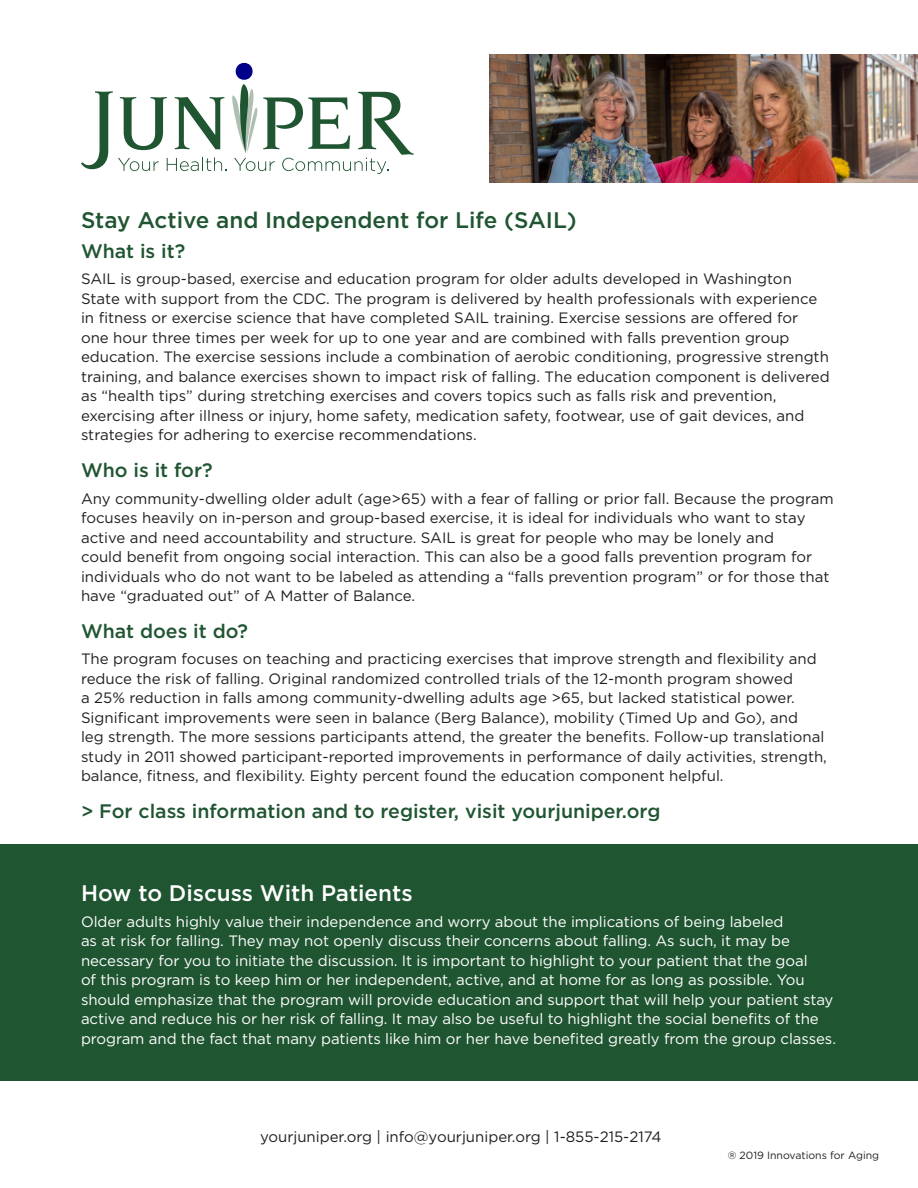
<style>
.page{position:relative;width:918px;height:1188px;background:#fff}
.page>*{position:absolute;margin:0;border:0;box-sizing:border-box;transform-origin:0 0}
.Program_Title{font:500 22.5px "Gotham";color:#205532}
.Program_Title-2{font:500 22.5px "Gotham";color:#fff}
.Subtitle{font:500 19.5px "Gotham";color:#205532}
.Main_Body_Copy{font:15px/19.5px "Gotham";color:#231f20}
.Main_Body_Copy-2{font:15px/19.5px "Gotham";letter-spacing:-.005em;color:#fff}
.Main_Body_Copy-3{font:10.5px "Gotham";color:#231f20}
</style>
<div class="page">
<div style="left:236px;top:63px;width:17px;height:17px;background:#008;border-radius:8px"></div>
<svg style="left:81px;top:91px;width:145px;height:80px"></svg>
<svg style="left:232px;top:84px;width:182px;height:90px"></svg>
<img style="left:489px;top:54px;width:429px;height:129px">
<div style="left:0;top:845px;width:918px;height:236px;background:#205532"></div>
<p class="Program_Title" style="left:81px;top:207px;width:497px">Stay Active and Independent for Life (SAIL)</p>
<p class="Subtitle" style="left:81px;top:240px;width:106px">What is it?</p>
<p class="Main_Body_Copy" style="left:81px;top:269px;width:750px">SAIL is group-based, exercise and education program for older adults developed in Washington State with support from the CDC. The program is delivered by health professionals with experience in fitness or exercise science that have completed SAIL training. Exercise sessions are offered for<br>one hour three times per week for up to one year and are combined with falls prevention group education. The exercise sessions include a combination of aerobic conditioning, progressive strength training, and balance exercises shown to impact risk of falling. The education component is delivered as “health tips” during stretching exercises and covers topics such as falls risk and prevention, exercising after illness or injury, home safety, medication safety, footwear, use of gait devices, and strategies for adhering to exercise recommendations.</p>
<p class="Subtitle" style="left:81px;top:459px;width:133px">Who is it for?</p>
<p class="Main_Body_Copy" style="left:81px;top:488px;width:754px">Any community-dwelling older adult (age&gt;65) with a fear of falling or prior fall. Because the program focuses heavily on in-person and group-based exercise, it is ideal for individuals who want to stay active and need accountability and structure. SAIL is great for people who may be lonely and<br>could benefit from ongoing social interaction. This can also be a good falls prevention program for individuals who do not want to be labeled as attending a “falls prevention program” or for those that have “graduated out” of A Matter of Balance.</p>
<p class="Subtitle" style="left:81px;top:620px;width:169px">What does it do?</p>
<p class="Main_Body_Copy" style="left:81px;top:649px;width:747px">The program focuses on teaching and practicing exercises that improve strength and flexibility and reduce the risk of falling. Original randomized controlled trials of the 12-month program showed<br>a 25% reduction in falls among community-dwelling adults age &gt;65, but lacked statistical power.<br>Significant improvements were seen in balance (Berg Balance), mobility (Timed Up and Go), and<br>leg strength. The more sessions participants attend, the greater the benefits. Follow-up translational study in 2011 showed participant-reported improvements in performance of daily activities, strength, balance, fitness, and flexibility. Eighty percent found the education component helpful.</p>
<p class="Subtitle" style="left:81px;top:800px;width:581px">&gt; For class information and to register, visit yourjuniper.org</p>
<p class="Program_Title-2" style="left:81px;top:880px;width:333px">How to Discuss With Patients</p>
<p class="Main_Body_Copy-2" style="left:81px;top:912px;width:757px">Older adults highly value their independence and worry about the implications of being labeled<br>as at risk for falling. They may not openly discuss their concerns about falling. As such, it may be necessary for you to initiate the discussion. It is important to highlight to your patient that the goal<br>of this program is to keep him or her independent, active, and at home for as long as possible. You should emphasize that the program will provide education and support that will help your patient stay active and reduce his or her risk of falling. It may also be useful to highlight the social benefits of the program and the fact that many patients like him or her have benefited greatly from the group classes.</p>
<p class="Main_Body_Copy" style="left:260px;top:1127px;width:403px">yourjuniper.org | info@yourjuniper.org | 1-855-215-2174</p>
<p class="Main_Body_Copy-3" style="left:728px;top:1149px;width:153px">® 2019 Innovations for Aging</p>
</div>
